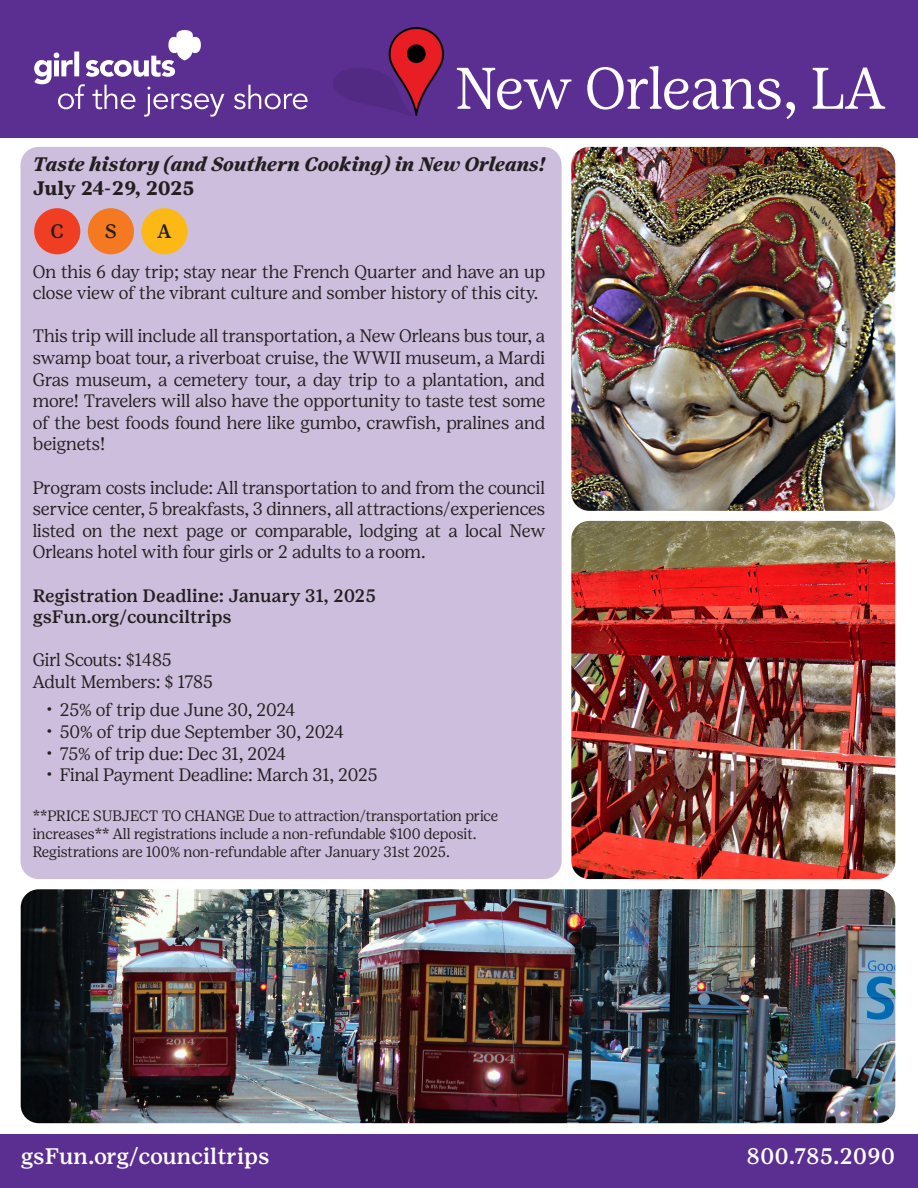
<style>
.page{position:relative;width:918px;height:1188px;background:#fff}
.page>*{position:absolute;margin:0;border:0;box-sizing:border-box;transform-origin:0 0}
.t1{font:300 58.5px "Girl Scout Display";color:#fff}
.t2{font:500 22.5px "Girl Scout Text";color:#fff}
.t3{font:italic 700 19.5px "Girl Scout Text";color:#231f20}
.t4{font:700 19.5px "Girl Scout Text";letter-spacing:-.01em;color:#231f20}
.t5{font:500 19.5px "Girl Scout Text";color:#231f20}
.t6{font:300 18px/21.6px "Girl Scout Display";color:#231f20;text-align:justify}
.t7{font:500 18px "Girl Scout Text";color:#231f20}
.t8{font:300 18px "Girl Scout Display";letter-spacing:-.02em;color:#231f20}
.t9{font:300 15px/18px "Girl Scout Display";letter-spacing:-.005em;color:#231f20}
</style>
<div class="page">
<div style="left:0;top:0;width:918px;height:137px;background:#5b2e91"></div>
<svg style="left:34px;top:30px;width:190px;height:87px"></svg>
<svg style="left:234px;top:85px;width:74px;height:24px"></svg>
<img style="left:334px;top:28px;width:110px;height:87px">
<div style="left:21px;top:147px;width:541px;height:732px;background:#ccbedc;border-radius:18px"></div>
<img style="left:21px;top:889px;width:874px;height:234px">
<img style="left:571px;top:147px;width:324px;height:364px">
<img style="left:571px;top:521px;width:324px;height:358px">
<div style="left:34px;top:208px;width:46px;height:46px;background:#ef3e22;border-radius:50%"></div>
<div style="left:88px;top:208px;width:46px;height:46px;background:#f47921;border-radius:50%"></div>
<div style="left:141px;top:208px;width:47px;height:46px;background:#fcb814;border-radius:50%"></div>
<div style="left:0;top:1134px;width:918px;height:54px;background:#5b2e91"></div>
<p class="t1" style="left:455px;top:53px;width:431px">New Orleans, LA</p>
<p class="t3" style="left:33px;top:153px;width:514px">Taste history (and Southern Cooking) in New Orleans!</p>
<p class="t4" style="left:33px;top:176px;width:163px">July 24-29, 2025</p>
<p class="t5" style="left:51px;top:220px;width:15px">C</p>
<p class="t5" style="left:105px;top:220px;width:13px">S</p>
<p class="t5" style="left:158px;top:220px;width:15px">A</p>
<p class="t6" style="left:33px;top:260px;width:514px">On this 6 day trip; stay near the French Quarter and have an up close view of the vibrant culture and somber history of this city.</p>
<p class="t6" style="left:33px;top:325px;width:514px">This trip will include all transportation, a New Orleans bus tour, a swamp boat tour, a riverboat cruise, the WWII museum, a Mardi Gras museum, a cemetery tour, a day trip to a plantation, and more! Travelers will also have the opportunity to taste test some of the best foods found here like gumbo, crawfish, pralines and beignets!</p>
<p class="t6" style="left:33px;top:476px;width:514px">Program costs include: All transportation to and from the council service center, 5 breakfasts, 3 dinners, all attractions/experiences listed on the next page or comparable, lodging at a local New Orleans hotel with four girls or 2 adults to a room.</p>
<p class="t7" style="left:33px;top:584px;width:345px">Registration Deadline: January 31, 2025</p>
<p class="t7" style="left:33px;top:606px;width:201px">gsFun.org/counciltrips</p>
<p class="t8" style="left:33px;top:649px;width:141px">Girl Scouts: $1485</p>
<p class="t6" style="left:33px;top:671px;width:182px">Adult Members: $ 1785</p>
<p class="t6" style="left:46px;top:699px;width:251px">• 25% of trip due June 30, 2024</p>
<p class="t6" style="left:46px;top:721px;width:299px">• 50% of trip due September 30, 2024</p>
<p class="t6" style="left:46px;top:742px;width:242px">• 75% of trip due: Dec 31, 2024</p>
<p class="t6" style="left:46px;top:764px;width:333px">• Final Payment Deadline: March 31, 2025</p>
<p class="t9" style="left:33px;top:806px;width:467px">**PRICE SUBJECT TO CHANGE Due to attraction/transportation price increases** All registrations include a non-refundable $100 deposit.<br>Registrations are 100% non-refundable after January 31st 2025.</p>
<p class="t2" style="left:21px;top:1143px;width:250px">gsFun.org/counciltrips</p>
<p class="t2" style="left:747px;top:1143px;width:150px">800.785.2090</p>
</div>
